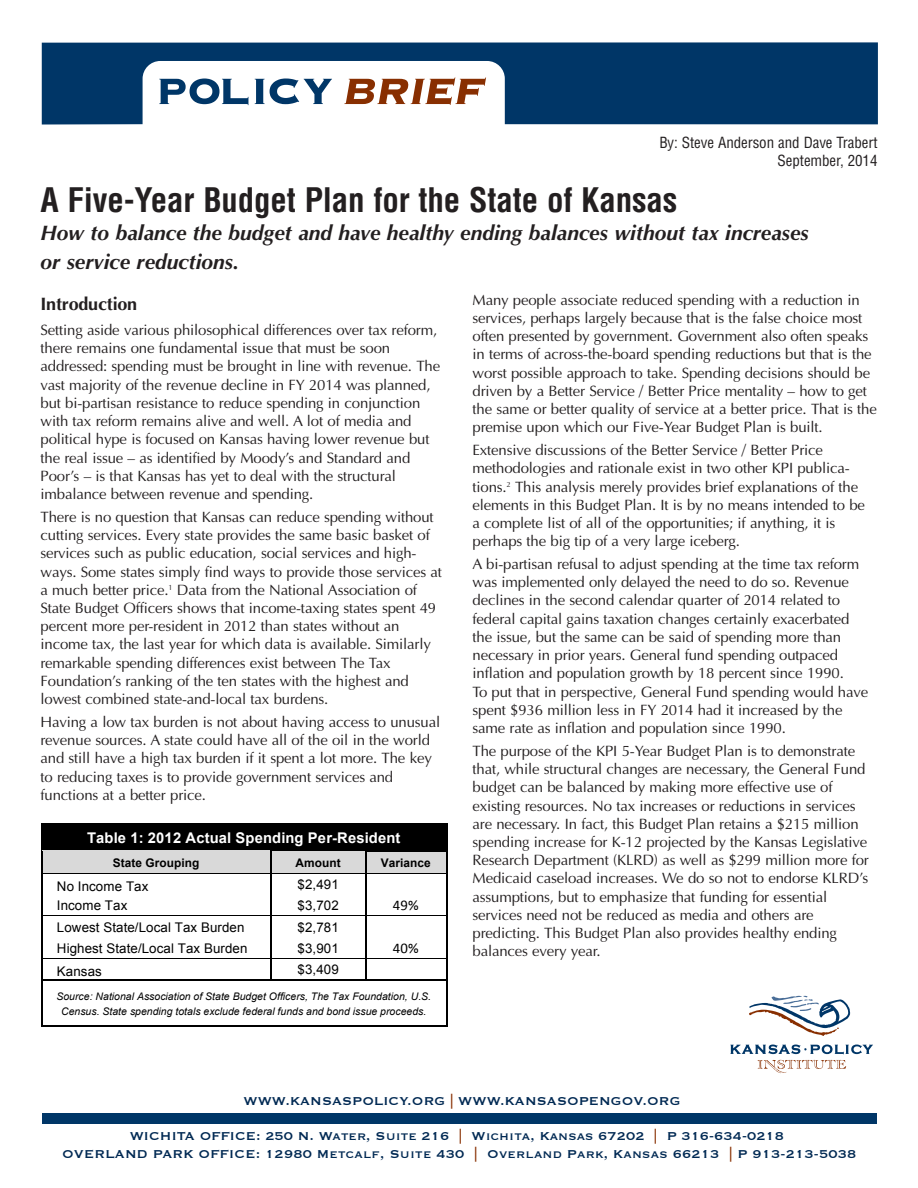
<style>
.page{position:relative;width:918px;height:1188px;background:#fff}
.page>*{position:absolute;margin:0;border:0;box-sizing:border-box;transform-origin:0 0}
.t1{font:700 condensed 33px "Helvetica";letter-spacing:-.005em;color:#231f20}
.t2{font:italic 700 21px/28.5px "Optima";color:#231f20}
.t3{font:700 18px "Optima";letter-spacing:-.01em;color:#231f20}
.t4{font:15px/18.3px "Optima";letter-spacing:-.01em;color:#231f20}
.t5{font:15px/17.2px "Copperplate";letter-spacing:.005em;color:#002953;text-align:center}
.t6{font:condensed 15px/18px "Helvetica";letter-spacing:-.005em;color:#231f20;text-align:right}
.t7{font:700 14.7px "Arial";letter-spacing:.01em;color:#fff}
.t8{font:14.7px "Calibri";color:#000}
.t9{font:13.35px "Arial";letter-spacing:.01em;color:#000}
.t10{font:700 11.85px "Arial";letter-spacing:.005em;color:#000}
.t11{font:italic 10.5px/14.7px "Arial";letter-spacing:.005em;color:#000;text-align:center}
.s1{color:#882f01}
</style>
<div class="page">
<svg style="left:42px;top:42px;width:836px;height:83px;fill:#003667"></svg>
<svg style="left:159px;top:79px;width:89px;height:26px"></svg>
<svg style="left:255px;top:79px;width:77px;height:25px"></svg>
<svg style="left:344px;top:77px;width:142px;height:28px"></svg>
<svg style="left:757px;top:1060px;width:89px;height:13px"></svg>
<svg style="left:730px;top:1045px;width:143px;height:9px"></svg>
<svg style="left:749px;top:996px;width:101px;height:40px"></svg>
<div style="left:42px;top:1113px;width:835px;height:11px;background:#003667"></div>
<div style="left:42px;top:825px;width:404px;height:25px;background:#000"></div>
<hr style="left:42px;top:823px;width:404px;height:2px;background:#000">
<div style="left:42px;top:852px;width:228px;height:21px;background:#d9d9d9"></div>
<div style="left:272px;top:852px;width:93px;height:21px;background:#d9d9d9"></div>
<div style="left:366px;top:852px;width:80px;height:21px;background:#d9d9d9"></div>
<hr style="left:42px;top:850px;width:228px;height:2px;background:#d9d9d9">
<hr style="left:272px;top:850px;width:93px;height:1px;background:#000">
<hr style="left:272px;top:851px;width:93px;height:1px;background:#d9d9d9">
<hr style="left:366px;top:850px;width:80px;height:2px;background:#000">
<hr style="left:270px;top:852px;width:2px;height:21px;background:#000">
<hr style="left:42px;top:873px;width:228px;height:1px;background:#000">
<hr style="left:272px;top:873px;width:93px;height:1px;background:#000">
<hr style="left:366px;top:873px;width:80px;height:1px;background:#000">
<hr style="left:270px;top:874px;width:2px;height:21px;background:#000">
<hr style="left:270px;top:895px;width:2px;height:21px;background:#000">
<hr style="left:42px;top:916px;width:228px;height:1px;background:#000">
<hr style="left:272px;top:916px;width:93px;height:1px;background:#000">
<hr style="left:366px;top:916px;width:80px;height:1px;background:#000">
<hr style="left:270px;top:916px;width:2px;height:22px;background:#000">
<hr style="left:270px;top:938px;width:2px;height:20px;background:#000">
<hr style="left:42px;top:958px;width:228px;height:1px;background:#000">
<hr style="left:272px;top:958px;width:93px;height:1px;background:#000">
<hr style="left:366px;top:958px;width:80px;height:1px;background:#000">
<hr style="left:270px;top:959px;width:2px;height:20px;background:#000">
<hr style="left:42px;top:979px;width:228px;height:2px;background:#000">
<hr style="left:272px;top:979px;width:93px;height:2px;background:#000">
<svg style="left:365px;top:850px;width:1px;height:131px"></svg>
<hr style="left:366px;top:979px;width:80px;height:2px;background:#000">
<svg style="left:41px;top:823px;width:1px;height:204px"></svg>
<hr style="left:42px;top:1026px;width:404px;height:1px;background:#000">
<svg style="left:446px;top:823px;width:1px;height:204px"></svg>
<p class="t6" style="left:659px;top:134px;width:220px">By: Steve Anderson and Dave Trabert<br>September, 2014</p>
<h1 class="t1" style="left:41px;top:181px;width:639px">A Five-Year Budget Plan for the State of Kansas</h1>
<h2 class="t2" style="left:41px;top:219px;width:770px">How to balance the budget and have healthy ending balances without tax increases or service reductions.</h2>
<p class="t3" style="left:41px;top:293px;width:98px">Introduction</p>
<p class="t4" style="left:40px;top:321px;width:401px">Setting aside various philosophical differences over tax reform, there remains one fundamental issue that must be soon addressed: spending must be brought in line with revenue. The vast majority of the revenue decline in FY 2014 was planned, but bi-partisan resistance to reduce spending in conjunction with tax reform remains alive and well. A lot of media and political hype is focused on Kansas having lower revenue but the real issue – as identified by Moody’s and Standard and Poor’s – is that Kansas has yet to deal with the structural imbalance between revenue and spending.</p>
<p class="t4" style="left:40px;top:508px;width:403px">There is no question that Kansas can reduce spending without cutting services. Every state provides the same basic basket of services such as public education, social services and high&shy;ways. Some states simply find ways to provide those services at a much better price.<sup>1</sup> Data from the National Association of State Budget Officers shows that income-taxing states spent 49 percent more per-resident in 2012 than states without an income tax, the last year for which data is available. Similarly remarkable spending differences exist between The Tax Foundation’s ranking of the ten states with the highest and lowest combined state-and-local tax burdens.</p>
<p class="t4" style="left:41px;top:713px;width:401px">Having a low tax burden is not about having access to unusual revenue sources. A state could have all of the oil in the world and still have a high tax burden if it spent a lot more. The key to reducing taxes is to provide government services and functions at a better price.</p>
<p class="t4" style="left:473px;top:290px;width:406px">Many people associate reduced spending with a reduction in services, perhaps largely because that is the false choice most often presented by government. Government also often speaks in terms of across-the-board spending reductions but that is the worst possible approach to take. Spending decisions should be driven by a Better Service / Better Price mentality – how to get the same or better quality of service at a better price. That is the premise upon which our Five-Year Budget Plan is built.</p>
<p class="t4" style="left:473px;top:441px;width:394px">Extensive discussions of the Better Service / Better Price methodologies and rationale exist in two other KPI publica&shy;tions.<sup>2</sup> This analysis merely provides brief explanations of the elements in this Budget Plan. It is by no means intended to be a complete list of all of the opportunities; if anything, it is perhaps the big tip of a very large iceberg.</p>
<p class="t4" style="left:473px;top:555px;width:397px">A bi-partisan refusal to adjust spending at the time tax reform was implemented only delayed the need to do so. Revenue declines in the second calendar quarter of 2014 related to federal capital gains taxation changes certainly exacerbated the issue, but the same can be said of spending more than necessary in prior years. General fund spending outpaced inflation and population growth by 18 percent since 1990.<br>To put that in perspective, General Fund spending would have spent $936 million less in FY 2014 had it increased by the same rate as inflation and population since 1990.</p>
<p class="t4" style="left:473px;top:742px;width:398px">The purpose of the KPI 5-Year Budget Plan is to demonstrate that, while structural changes are necessary, the General Fund budget can be balanced by making more effective use of existing resources. No tax increases or reductions in services are necessary. In fact, this Budget Plan retains a $215 million spending increase for K-12 projected by the Kansas Legislative Research Department (KLRD) as well as $299 million more for Medicaid caseload increases. We do so not to endorse KLRD’s assumptions, but to emphasize that funding for essential services need not be reduced as media and others are predicting. This Budget Plan also provides healthy ending balances every year.</p>
<p class="t7" style="left:87px;top:830px;width:315px">Table 1: 2012 Actual Spending Per-Resident</p>
<p class="t10" style="left:113px;top:856px;width:88px">State Grouping</p>
<p class="t10" style="left:296px;top:856px;width:47px">Amount</p>
<p class="t10" style="left:381px;top:856px;width:51px">Variance</p>
<p class="t9" style="left:57px;top:879px;width:93px">No Income Tax</p>
<p class="t9" style="left:298px;top:877px;width:43px">$2,491</p>
<p class="t9" style="left:57px;top:898px;width:72px">Income Tax</p>
<p class="t9" style="left:298px;top:898px;width:43px">$3,702</p>
<p class="t8" style="left:393px;top:896px;width:31px">"#$!</p>
<p class="t9" style="left:57px;top:920px;width:189px">Lowest State/Local Tax Burden</p>
<p class="t9" style="left:298px;top:920px;width:43px">$2,781</p>
<p class="t9" style="left:57px;top:941px;width:192px">Highest State/Local Tax Burden</p>
<p class="t9" style="left:298px;top:941px;width:43px">$3,901</p>
<p class="t8" style="left:393px;top:939px;width:31px">"%$!</p>
<p class="t9" style="left:57px;top:964px;width:46px">Kansas</p>
<p class="t9" style="left:298px;top:962px;width:43px">$3,409</p>
<p class="t11" style="left:56px;top:989px;width:376px">Source: National Association of State Budget Officers, The Tax Foundation, U.S.<br>Census. State spending totals exclude federal funds and bond issue proceeds.</p>
<p class="t5" style="left:243px;top:1092px;width:439px">WWW.KANSASPOLICY.ORG <span class="s1">|</span> WWW.KANSASOPENGOV.ORG</p>
<p class="t5" style="left:62px;top:1127px;width:796px">WICHITA OFFICE: 250 N. Water, Suite 216 <span class="s1">|</span> Wichita, Kansas 67202 <span class="s1">|</span> P 316-634-0218<br>OVERLAND PARK OFFICE: 12980 Metcalf, Suite 430 <span class="s1">|</span> Overland Park, Kansas 66213 <span class="s1">|</span> P 913-213-5038</p>
</div>
